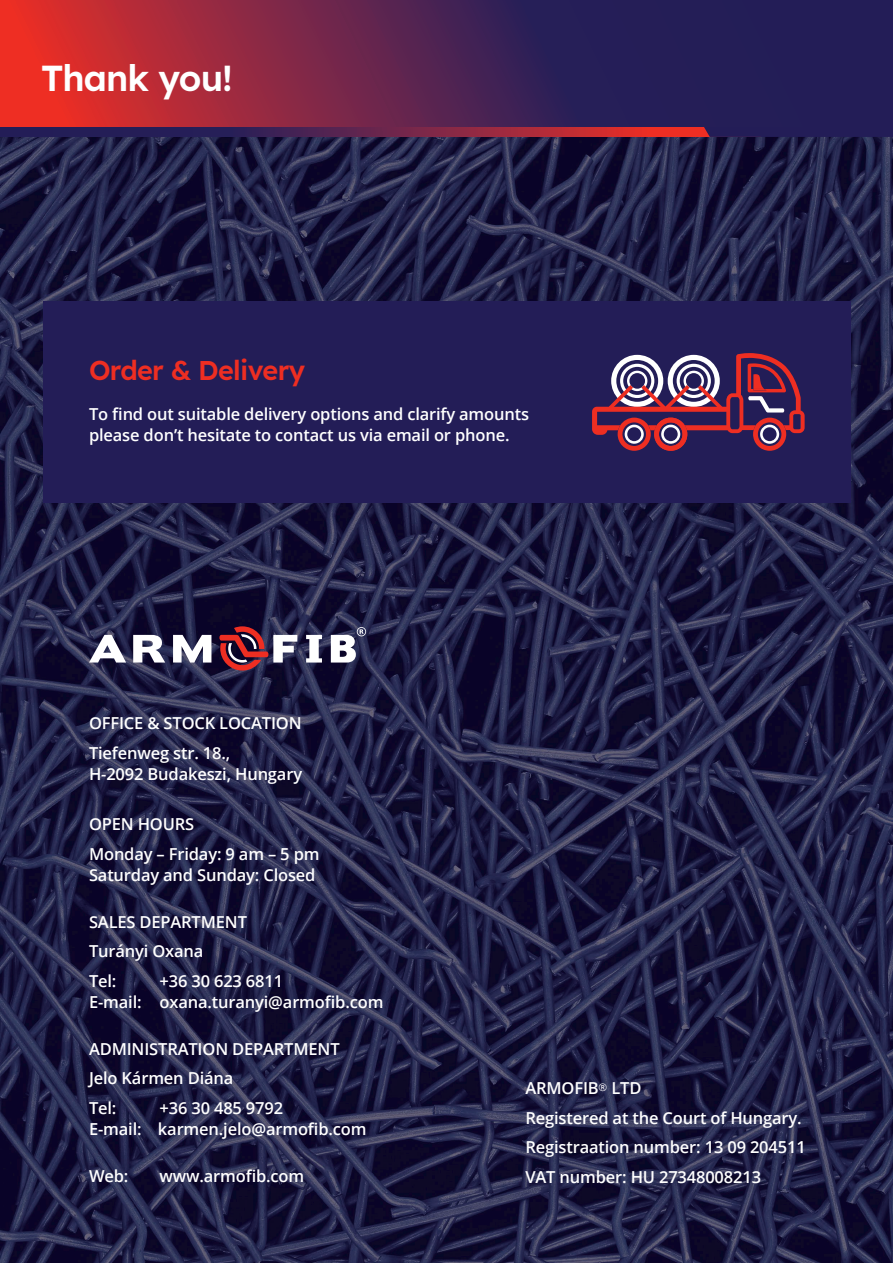
<style>
.page{position:relative;width:893px;height:1263px;background:#fff}
.page>*{position:absolute;margin:0;border:0;box-sizing:border-box;transform-origin:0 0}
.t1{font:600 36px "Lexend";letter-spacing:-.025em;color:#fff}
.t2{font:600 27px "Lexend";letter-spacing:-.025em;color:#ee2e22}
.t3{font:600 16.5px/29.5px "Open Sans";letter-spacing:-.01em;color:#fff}
</style>
<div class="page">
<img style="left:0;top:137px;width:893px;height:1126px">
<svg style="left:0;top:126px;width:611px;height:11px;background:#5f234b"></svg>
<svg style="left:611px;top:126px;width:282px;height:11px;background:#602247"></svg>
<svg style="left:0;top:0;width:893px;height:126px;background:#642449"></svg>
<div style="left:43px;top:301px;width:808px;height:202px;background:#231d57"></div>
<svg style="left:592px;top:353px;width:213px;height:98px"></svg>
<svg style="left:89px;top:635px;width:37px;height:27px"></svg>
<svg style="left:133px;top:635px;width:32px;height:27px"></svg>
<svg style="left:173px;top:635px;width:38px;height:27px"></svg>
<svg style="left:219px;top:626px;width:78px;height:44px;background:#724255"></svg>
<svg style="left:331px;top:627px;width:35px;height:35px"></svg>
<svg style="left:306px;top:635px;width:16px;height:27px"></svg>
<h1 class="t1" style="left:41px;top:51px;width:193px">Thank you!</h1>
<h2 class="t2" style="left:89px;top:350px;width:218px">Order &amp; Delivery</h2>
<p class="t3" style="left:89px;top:403px;width:442px;line-height:21px">To find out suitable delivery options and clarify amounts please don’t hesitate to contact us via email or phone.</p>
<p class="t3" style="left:89px;top:708px;width:214px">OFFICE &amp; STOCK LOCATION<br>Tiefenweg str. 18.,</p>
<p class="t3" style="left:89px;top:759px;width:215px">H-2092 Budakeszi, Hungary</p>
<p class="t3" style="left:89px;top:809px;width:232px">OPEN HOURS<br>Monday – Friday: 9 am – 5 pm</p>
<p class="t3" style="left:89px;top:860px;width:228px">Saturday and Sunday: Closed</p>
<p class="t3" style="left:89px;top:907px;width:159px">SALES DEPARTMENT<br>Turányi Oxana<br>Tel:</p>
<p class="t3" style="left:89px;top:970px;width:296px;line-height:21px;text-indent:71px">+36 30 623 6811<br>E-mail: oxana.turanyi@armofib.com</p>
<p class="t3" style="left:89px;top:1034px;width:252px">ADMINISTRATION DEPARTMENT<br>Jelo Kármen Diána<br>Tel:</p>
<p class="t3" style="left:89px;top:1097px;width:279px;line-height:21px;text-indent:71px">+36 30 485 9792<br>E-mail: karmen.jelo@armofib.com</p>
<p class="t3" style="left:89px;top:1161px;width:41px">Web:</p>
<p class="t3" style="left:160px;top:1161px;width:146px">www.armofib.com</p>
<p class="t3" style="left:525px;top:1073px;width:282px">ARMOFIB<sup>®</sup> LTD<br>Registered at the Court of Hungary.<br>Registraation number: 13 09 204511<br>VAT number: HU 27348008213</p>
</div>
